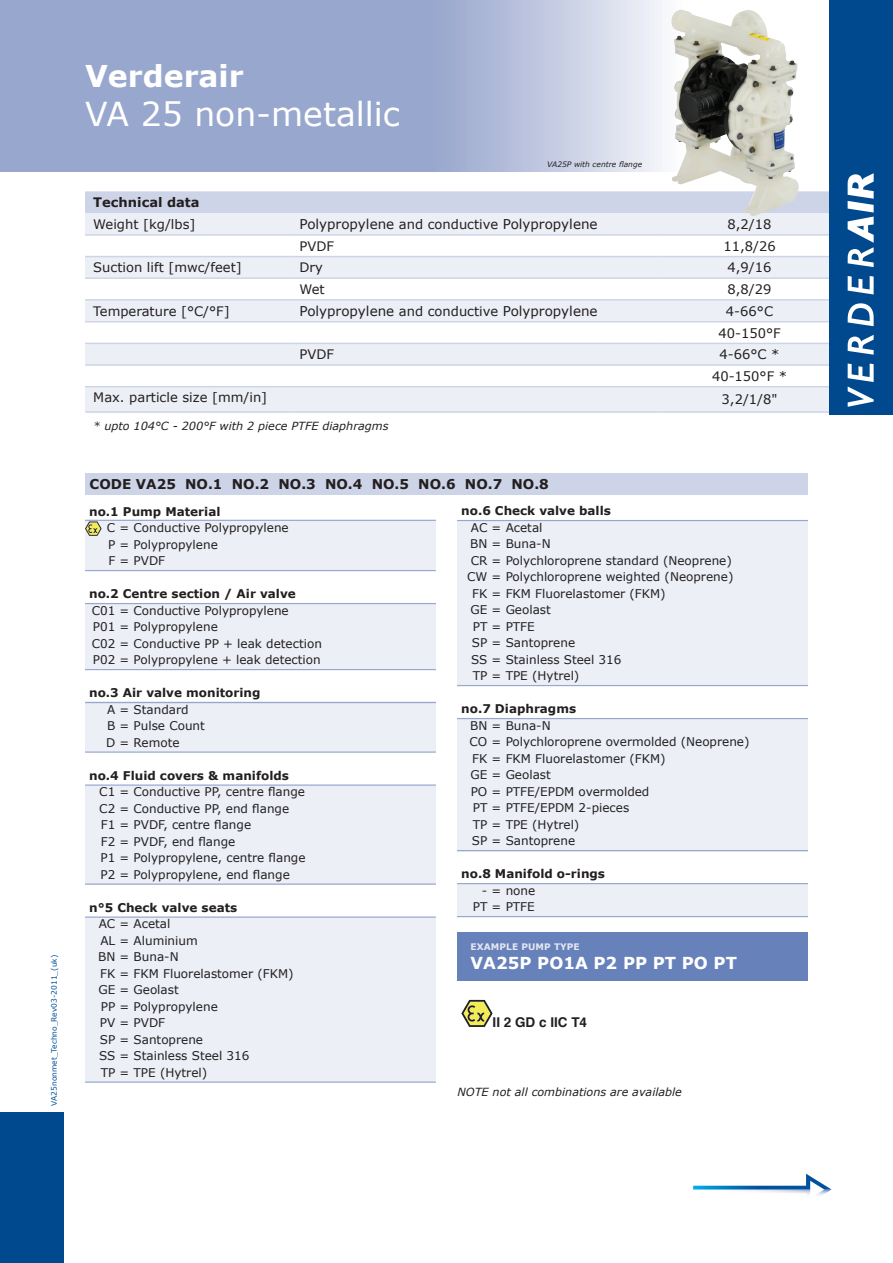
<style>
.page{position:relative;width:893px;height:1263px;background:#fff}
.page>*{position:absolute;margin:0;border:0;box-sizing:border-box;transform-origin:0 0}
.t1{font:33px "Verdana";color:#fff}
.t2{font:700 30px "Verdana";color:#fff}
.t3{font:700 16.5px "Verdana";color:#fff}
.t4{font:13.5px "Verdana";color:#231f20}
.t5{font:700 13.5px "Verdana";color:#231f20}
.t6{font:700 13.5px "Helvetica";color:#231f20}
.t7{font:13.05px/21.9px "Verdana";color:#231f20;text-align:center}
.t8{font:700 13.05px "Verdana";color:#231f20}
.t9{font:12px/16.5px "Verdana";color:#231f20}
.t10{font:700 12px "Verdana";color:#231f20}
.t11{font:italic 11.25px "Verdana";color:#231f20}
.t12{font:700 9px "Verdana";letter-spacing:.01em;color:#e5e8f2}
.t13{font:7.5px "Verdana";color:#01519b}
.t14{font:italic 7.5px "Verdana";color:#231f20}
.s1{font-size:13.05px}
</style>
<div class="page">
<svg style="left:0;top:0;width:663px;height:171px;background:#a7b3d5"></svg>
<div style="left:0;top:1112px;width:64px;height:151px;background:#01498e"></div>
<div style="left:85px;top:191px;width:744px;height:22px;background:#ced4e7"></div>
<div style="left:85px;top:213px;width:744px;height:21px;background:#eceff6"></div>
<svg style="left:85px;top:257px;width:744px;height:154px;fill:#eceff6"></svg>
<hr style="left:85px;top:234px;width:206px;height:2px;background:#ced4e7">
<hr style="left:291px;top:234px;width:370px;height:2px;background:#ced4e7">
<hr style="left:661px;top:234px;width:169px;height:2px;background:#ced4e7">
<hr style="left:85px;top:256px;width:206px;height:1px;background:#ced4e7">
<hr style="left:291px;top:256px;width:370px;height:1px;background:#ced4e7">
<hr style="left:661px;top:256px;width:169px;height:1px;background:#ced4e7">
<hr style="left:85px;top:277px;width:206px;height:2px;background:#ced4e7">
<hr style="left:291px;top:277px;width:370px;height:2px;background:#ced4e7">
<hr style="left:661px;top:277px;width:169px;height:2px;background:#ced4e7">
<hr style="left:85px;top:299px;width:206px;height:2px;background:#ced4e7">
<hr style="left:291px;top:299px;width:370px;height:2px;background:#ced4e7">
<hr style="left:661px;top:299px;width:169px;height:2px;background:#ced4e7">
<hr style="left:85px;top:321px;width:206px;height:1px;background:#ced4e7">
<hr style="left:291px;top:321px;width:370px;height:1px;background:#ced4e7">
<hr style="left:661px;top:321px;width:169px;height:1px;background:#ced4e7">
<hr style="left:85px;top:343px;width:206px;height:1px;background:#ced4e7">
<hr style="left:291px;top:343px;width:370px;height:1px;background:#ced4e7">
<hr style="left:661px;top:343px;width:169px;height:1px;background:#ced4e7">
<hr style="left:85px;top:364px;width:206px;height:2px;background:#ced4e7">
<hr style="left:291px;top:364px;width:370px;height:2px;background:#ced4e7">
<hr style="left:661px;top:364px;width:169px;height:2px;background:#ced4e7">
<hr style="left:85px;top:386px;width:206px;height:1px;background:#ced4e7">
<hr style="left:291px;top:386px;width:370px;height:1px;background:#ced4e7">
<hr style="left:661px;top:386px;width:169px;height:1px;background:#ced4e7">
<hr style="left:85px;top:411px;width:206px;height:2px;background:#ced4e7">
<hr style="left:291px;top:411px;width:370px;height:2px;background:#ced4e7">
<hr style="left:661px;top:411px;width:169px;height:2px;background:#ced4e7">
<img style="left:670px;top:10px;width:130px;height:206px">
<div style="left:457px;top:718px;width:351px;height:134px;background:#eceff6"></div>
<div style="left:457px;top:883px;width:351px;height:33px;background:#eceff6"></div>
<div style="left:457px;top:521px;width:351px;height:165px;background:#eceff6"></div>
<div style="left:85px;top:473px;width:723px;height:22px;background:#ced4e7"></div>
<div style="left:85px;top:521px;width:351px;height:49px;background:#eceff6"></div>
<div style="left:85px;top:603px;width:351px;height:67px;background:#eceff6"></div>
<div style="left:85px;top:702px;width:351px;height:50px;background:#eceff6"></div>
<div style="left:85px;top:785px;width:351px;height:99px;background:#eceff6"></div>
<div style="left:85px;top:918px;width:351px;height:164px;background:#eceff6"></div>
<hr style="left:85px;top:520px;width:351px;height:1px;background:#98a7ce">
<hr style="left:85px;top:570px;width:351px;height:1px;background:#98a7ce">
<hr style="left:85px;top:603px;width:351px;height:1px;background:#98a7ce">
<hr style="left:85px;top:669px;width:351px;height:1px;background:#98a7ce">
<hr style="left:85px;top:702px;width:351px;height:1px;background:#98a7ce">
<hr style="left:85px;top:751px;width:351px;height:2px;background:#98a7ce">
<hr style="left:85px;top:784px;width:351px;height:2px;background:#98a7ce">
<hr style="left:85px;top:883px;width:351px;height:2px;background:#98a7ce">
<hr style="left:85px;top:916px;width:351px;height:2px;background:#98a7ce">
<hr style="left:85px;top:1081px;width:351px;height:2px;background:#98a7ce">
<hr style="left:457px;top:520px;width:351px;height:1px;background:#98a7ce">
<hr style="left:457px;top:685px;width:351px;height:1px;background:#98a7ce">
<hr style="left:457px;top:718px;width:351px;height:1px;background:#98a7ce">
<hr style="left:457px;top:850px;width:351px;height:1px;background:#98a7ce">
<hr style="left:457px;top:883px;width:351px;height:1px;background:#98a7ce">
<hr style="left:457px;top:916px;width:351px;height:1px;background:#98a7ce">
<div style="left:457px;top:932px;width:351px;height:48px;background:#6781bb"></div>
<svg style="left:693px;top:1174px;width:138px;height:21px"></svg>
<div style="left:829px;top:0;width:64px;height:415px;background:#01498e"></div>
<svg style="left:848px;top:363px;width:26px;height:44px"></svg>
<svg style="left:848px;top:335px;width:26px;height:20px"></svg>
<svg style="left:848px;top:303px;width:26px;height:23px"></svg>
<svg style="left:848px;top:276px;width:26px;height:18px"></svg>
<svg style="left:848px;top:173px;width:26px;height:94px"></svg>
<svg style="left:461px;top:1000px;width:32px;height:27px"></svg>
<svg style="left:85px;top:521px;width:17px;height:15px"></svg>
<p class="t13" style="left:49px;top:1106px;width:152px;rotate:-90deg">VA25nonmet_Techno_Rev03-2011_(uk)</p>
<h2 class="t2" style="left:85px;top:55px;width:160px">Verderair</h2>
<h1 class="t1" style="left:85px;top:91px;width:317px">VA 25 non-metallic</h1>
<p class="t14" style="left:547px;top:159px;width:96px">VA25P with centre flange</p>
<p class="t8" style="left:93px;top:193px;width:108px">Technical data</p>
<p class="t7" style="left:93px;top:213px;width:104px">Weight [kg/lbs]</p>
<p class="t4" style="left:300px;top:215px;width:300px">Polypropylene <span class="s1">and conductive</span> Polypropylene</p>
<p class="t7" style="left:728px;top:213px;width:45px">8,2/18</p>
<p class="t7" style="left:299px;top:235px;width:36px">PVDF</p>
<p class="t7" style="left:723px;top:235px;width:54px">11,8/26</p>
<p class="t7" style="left:93px;top:257px;width:150px">Suction lift [mwc/feet]</p>
<p class="t7" style="left:299px;top:257px;width:25px">Dry</p>
<p class="t7" style="left:728px;top:257px;width:45px">4,9/16</p>
<p class="t7" style="left:299px;top:278px;width:27px">Wet</p>
<p class="t7" style="left:728px;top:278px;width:45px">8,8/29</p>
<p class="t7" style="left:93px;top:300px;width:138px">Temperature [°C/°F]</p>
<p class="t4" style="left:300px;top:302px;width:300px">Polypropylene <span class="s1">and conductive</span> Polypropylene</p>
<p class="t7" style="left:718px;top:300px;width:64px">4-66°C<br>40-150°F</p>
<p class="t7" style="left:300px;top:343px;width:36px">PVDF</p>
<p class="t7" style="left:712px;top:344px;width:77px">4-66°C *<br>40-150°F *</p>
<p class="t7" style="left:93px;top:387px;width:175px">Max. particle size [mm/in]</p>
<p class="t7" style="left:722px;top:388px;width:57px">3,2/1/8"</p>
<p class="t11" style="left:93px;top:418px;width:297px">* upto 104°C - 200°F with 2 piece PTFE diaphragms</p>
<p class="t5" style="left:90px;top:475px;width:461px">code VA25 no.1 no.2 no.3 no.4 no.5 no.6 no.7 no.8</p>
<p class="t10" style="left:89px;top:503px;width:133px">no.1 Pump Material</p>
<p class="t9" style="left:107px;top:520px;width:183px">C = Conductive Polypropylene<br>P = Polypropylene<br>F = PVDF</p>
<p class="t10" style="left:89px;top:585px;width:208px">no.2 Centre section / Air valve</p>
<p class="t9" style="left:92px;top:602px;width:232px">C01 = Conductive Polypropylene<br>P01 = Polypropylene<br>C02 = Conductive PP + leak detection<br>P02 = Polypropylene + leak detection</p>
<p class="t10" style="left:89px;top:684px;width:173px">no.3 Air valve monitoring</p>
<p class="t9" style="left:106px;top:701px;width:100px">A = Standard<br>B = Pulse Count<br>D = Remote</p>
<p class="t10" style="left:89px;top:767px;width:201px">no.4 Fluid covers &amp; manifolds</p>
<p class="t9" style="left:99px;top:784px;width:208px">C1 = Conductive PP, centre flange<br>C2 = Conductive PP, end flange<br>F1 = PVDF, centre flange<br>F2 = PVDF, end flange<br>P1 = Polypropylene, centre flange<br>P2 = Polypropylene, end flange</p>
<p class="t10" style="left:89px;top:899px;width:150px">n°5 Check valve seats</p>
<p class="t9" style="left:98px;top:916px;width:197px">AC = Acetal<br>AL = Aluminium<br>BN = Buna-N<br>FK = FKM Fluorelastomer (FKM)<br>GE = Geolast<br>PP = Polypropylene<br>PV = PVDF<br>SP = Santoprene<br>SS = Stainless Steel 316<br>TP = TPE (Hytrel)</p>
<p class="t10" style="left:461px;top:502px;width:151px">no.6 Check valve balls</p>
<p class="t9" style="left:471px;top:519px;width:73px">AC = Acetal</p>
<p class="t9" style="left:470px;top:535px;width:82px">BN = Buna-N</p>
<p class="t9" style="left:471px;top:552px;width:263px">CR = Polychloroprene standard (Neoprene)</p>
<p class="t9" style="left:467px;top:568px;width:268px">CW = Polychloroprene weighted (Neoprene)</p>
<p class="t9" style="left:472px;top:585px;width:195px">FK = FKM Fluorelastomer (FKM)</p>
<p class="t9" style="left:470px;top:601px;width:82px">GE = Geolast</p>
<p class="t9" style="left:473px;top:618px;width:64px">PT = PTFE</p>
<p class="t9" style="left:472px;top:634px;width:105px">SP = Santoprene</p>
<p class="t9" style="left:471px;top:651px;width:152px">SS = Stainless Steel 316</p>
<p class="t9" style="left:473px;top:667px;width:108px">TP = TPE (Hytrel)</p>
<p class="t10" style="left:461px;top:700px;width:116px">no.7 Diaphragms</p>
<p class="t9" style="left:470px;top:717px;width:281px">BN = Buna-N<br>CO = Polychloroprene overmolded (Neoprene)<br>FK = FKM Fluorelastomer (FKM)<br>GE = Geolast<br>PO = PTFE/EPDM overmolded<br>PT = PTFE/EPDM 2-pieces<br>TP = TPE (Hytrel)<br>SP = Santoprene</p>
<p class="t10" style="left:461px;top:865px;width:145px">no.8 Manifold o-rings</p>
<p class="t9" style="left:473px;top:882px;width:64px;text-align:right">- = none<br>PT = PTFE</p>
<p class="t12" style="left:471px;top:941px;width:109px">EXAMPLE PUMP TYPE</p>
<h3 class="t3" style="left:471px;top:951px;width:268px">VA25P PO1A P2 PP PT PO PT</h3>
<p class="t6" style="left:493px;top:1011px;width:96px">II 2 GD c IIC T4</p>
<p class="t11" style="left:458px;top:1084px;width:226px">NOTE not all combinations are available</p>
</div>
